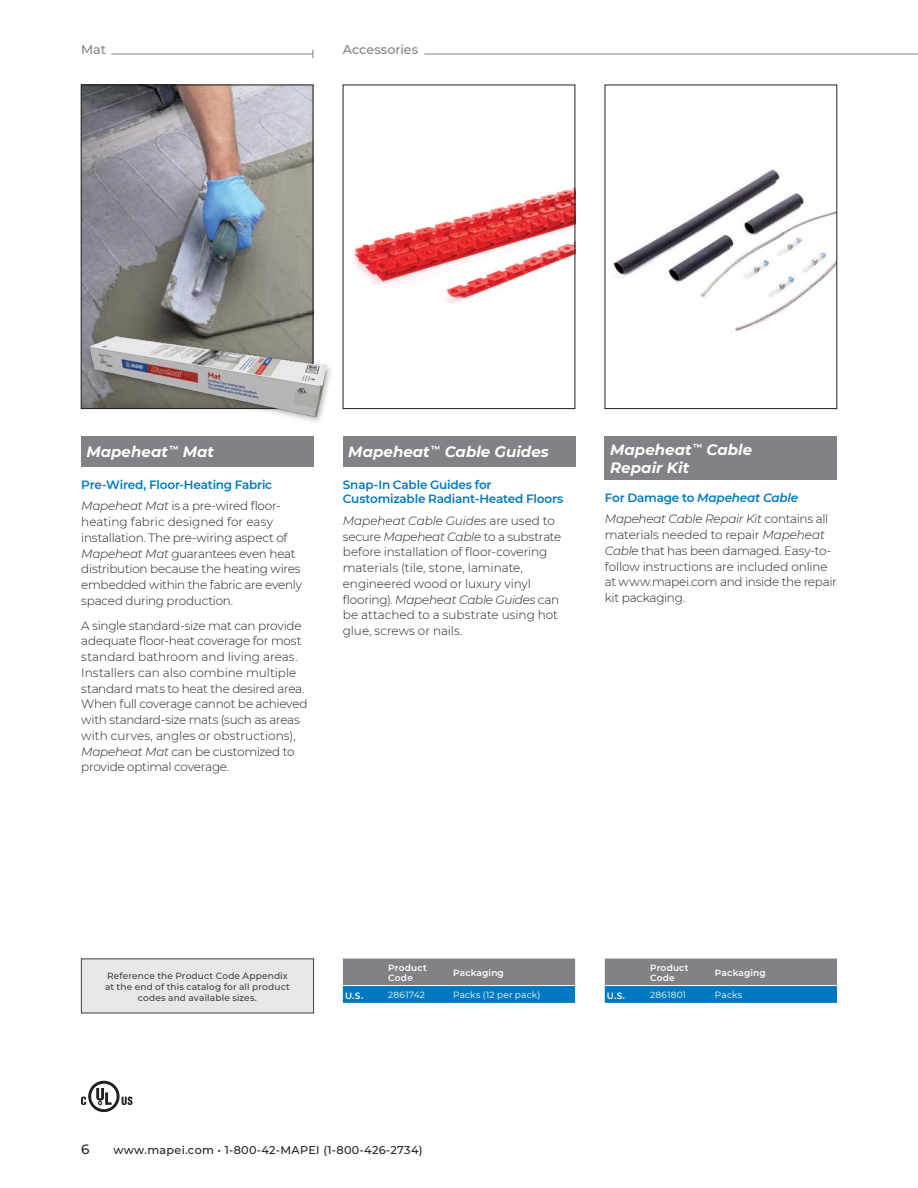
<style>
.page{position:relative;width:918px;height:1188px;background:#fff}
.page>*{position:absolute;margin:0;border:0;box-sizing:border-box;transform-origin:0 0}
.t1{font:italic 700 15px/18px "Montserrat";letter-spacing:.005em;color:#fff}
.t2{font:500 13.5px "Montserrat";color:#231f20}
.t3{font:500 12.75px "Montserrat";letter-spacing:-.005em;color:#808285}
.t4{font:300 12px/15.8px "Montserrat";letter-spacing:-.015em;color:#231f20}
.t5{font:600 12px/14.4px "Montserrat";letter-spacing:-.015em;color:#0079c1}
.t6{font:italic 300 12px/21.8px "Montserrat";letter-spacing:-.02em;color:#231f20}
.t7{font:500 11.25px "Montserrat";letter-spacing:.025em;color:#231f20}
.t8{font:500 9px/10.8px "Montserrat";letter-spacing:.02em;color:#414042;text-align:center}
.t9{font:600 9px/10.5px "Montserrat";letter-spacing:.02em;color:#fff}
.t10{font:9px "Montserrat";letter-spacing:.02em;color:#fff}
.s1{font-weight:300;font-style:italic;color:#231f20}
.s2{font-weight:300;color:#231f20}
.s3{font-style:italic}
.s4{font-weight:600;font-style:normal;color:#0079c1}
.s5{font-weight:600;color:#0079c1}
.s6{font-style:normal}
</style>
<div class="page">
<hr style="left:424px;top:54px;width:494px;height:1px;background:#808285">
<img style="left:354px;top:188px;width:219px;height:115px">
<img style="left:613px;top:169px;width:222px;height:162px">
<div style="left:343px;top:436px;width:232px;height:30px;background:#808285"></div>
<div style="left:605px;top:436px;width:232px;height:43px;background:#808285"></div>
<img style="left:83px;top:87px;width:228px;height:320px">
<div style="left:81px;top:85px;width:232px;height:324px;border:1px solid #231f20"></div>
<div style="left:81px;top:436px;width:232px;height:30px;background:#808285"></div>
<div style="left:86px;top:333px;width:247px;height:92px;background:#231f20;opacity:.35"></div>
<img style="left:90px;top:336px;width:236px;height:81px">
<svg style="left:81px;top:1081px;width:51px;height:31px"></svg>
<div style="left:81px;top:959px;width:233px;height:54px;background:#e6e7e8"></div>
<svg style="left:343px;top:959px;width:232px;height:44px;background:#4e7e9c"></svg>
<hr style="left:343px;top:985px;width:43px;height:1px;background:#fff">
<hr style="left:386px;top:985px;width:65px;height:1px;background:#fff">
<hr style="left:451px;top:985px;width:124px;height:1px;background:#fff">
<svg style="left:605px;top:959px;width:232px;height:44px;background:#4e7e9c"></svg>
<hr style="left:605px;top:985px;width:43px;height:1px;background:#fff">
<hr style="left:648px;top:985px;width:65px;height:1px;background:#fff">
<hr style="left:713px;top:985px;width:124px;height:1px;background:#fff">
<hr style="left:111px;top:54px;width:202px;height:1px;background:#808285">
<p class="t3" style="left:81px;top:41px;width:26px">Mat</p>
<p class="t3" style="left:343px;top:41px;width:77px">Accessories</p>
<p class="t1" style="left:86px;top:442px;width:129px">Mapeheat <sup>™</sup> Mat</p>
<p class="t5" style="left:81px;top:473px;width:201px;line-height:21.8px">Pre-Wired, Floor-Heating Fabric<br><span class="s1">Mapeheat Mat</span> <span class="s2">is a pre-wired floor-</span></p>
<p class="t4" style="left:81px;top:514px;width:222px">heating fabric designed for easy installation. The pre-wiring aspect of <span class="s3">Mapeheat Mat</span> guarantees even heat distribution because the heating wires embedded within the fabric are evenly spaced during production.</p>
<p class="t4" style="left:81px;top:617px;width:228px">A single standard-size mat can provide adequate floor-heat coverage for most standard bathroom and living areas.<br>Installers can also combine multiple standard mats to heat the desired area.<br>When full coverage cannot be achieved with standard-size mats (such as areas with curves, angles or obstructions), <span class="s3">Mapeheat Mat</span> can be customized to provide optimal coverage.</p>
<p class="t1" style="left:348px;top:442px;width:202px">Mapeheat <sup>™</sup> Cable Guides</p>
<p class="t1" style="left:610px;top:440px;width:144px">Mapeheat <sup>™</sup> Cable<br>Repair Kit</p>
<p class="t5" style="left:343px;top:477px;width:222px">Snap-In Cable Guides for<br>Customizable Radiant-Heated Floors</p>
<p class="t4" style="left:343px;top:512px;width:220px"><span class="s3">Mapeheat Cable Guides</span> are used to secure <span class="s3">Mapeheat Cable</span> to a substrate before installation of floor-covering materials (tile, stone, laminate, engineered wood or luxury vinyl flooring). <span class="s3">Mapeheat Cable Guides</span> can be attached to a substrate using hot glue, screws or nails.</p>
<p class="t6" style="left:605px;top:486px;width:225px"><span class="s4">For Damage to</span> <span class="s5">Mapeheat Cable<br></span>Mapeheat Cable Repair Kit <span class="s6">contains all</span></p>
<p class="t4" style="left:605px;top:527px;width:234px">materials needed to repair <span class="s3">Mapeheat Cable</span> that has been damaged. Easy-to&shy;follow instructions are included online at www.mapei.com and inside the repair kit packaging.</p>
<p class="t8" style="left:105px;top:971px;width:186px">Reference the Product Code Appendix at the end of this catalog for all product codes and available sizes.</p>
<p class="t9" style="left:388px;top:962px;width:40px">Product<br>Code</p>
<p class="t9" style="left:453px;top:967px;width:52px">Packaging</p>
<p class="t9" style="left:345px;top:990px;width:20px">U.S.</p>
<p class="t10" style="left:388px;top:988px;width:38px">2861742</p>
<p class="t10" style="left:453px;top:988px;width:89px">Packs (12 per pack)</p>
<p class="t9" style="left:650px;top:962px;width:40px">Product<br>Code</p>
<p class="t9" style="left:715px;top:967px;width:52px">Packaging</p>
<p class="t9" style="left:607px;top:990px;width:20px">U.S.</p>
<p class="t10" style="left:650px;top:988px;width:37px">2861801</p>
<p class="t10" style="left:715px;top:988px;width:29px">Packs</p>
<p class="t2" style="left:81px;top:1140px;width:10px">6</p>
<p class="t7" style="left:113px;top:1142px;width:311px">www.mapei.com • 1-800-42-MAPEI (1-800-426-2734)</p>
</div>
